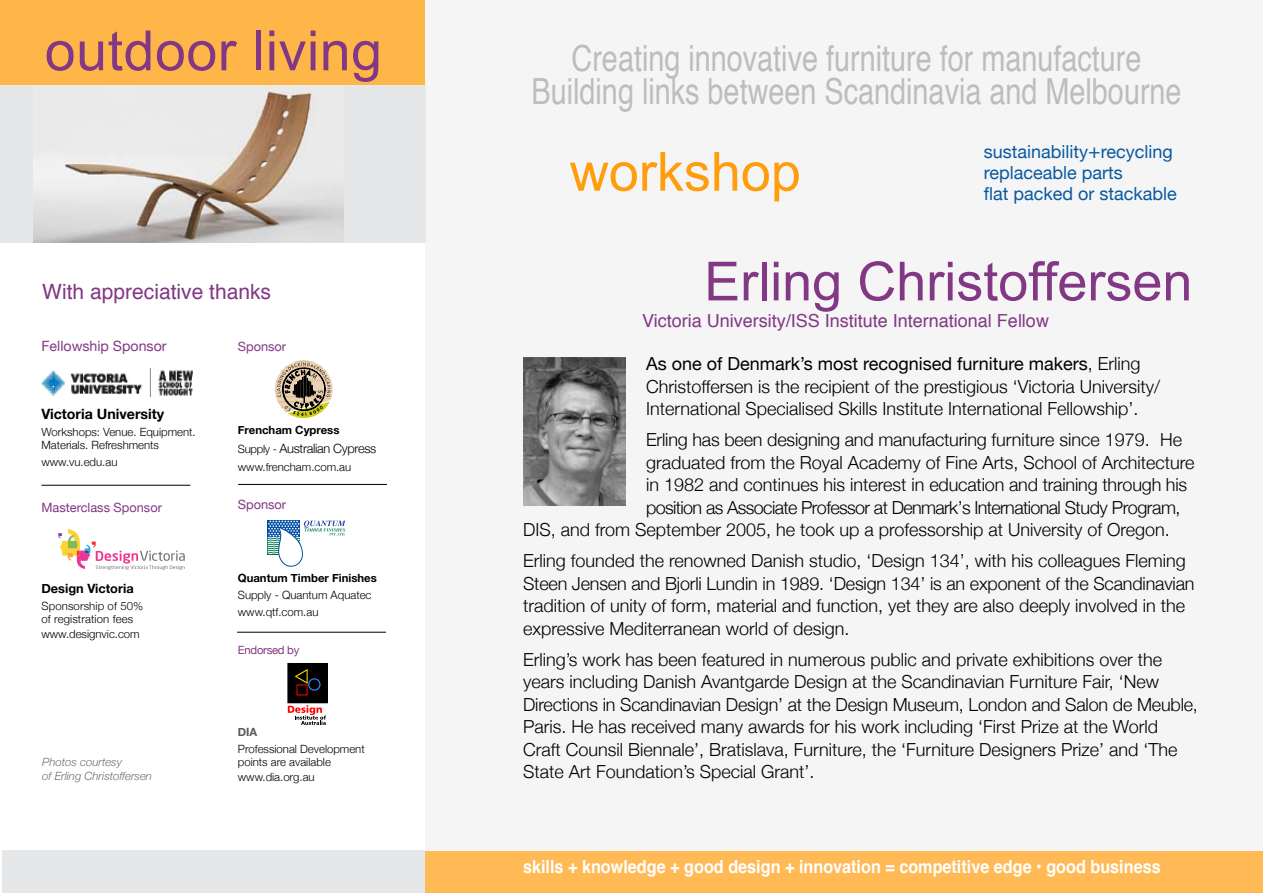
<style>
.page{position:relative;width:1263px;height:893px;background:#fff}
.page>*{position:absolute;margin:0;border:0;box-sizing:border-box;transform-origin:0 0}
.t1{font:55.5px "Arial";letter-spacing:.01em;color:#823884}
.t2{font:54px "Arial";color:#823884}
.t3{font:54px "Arial";color:#ff9d0c}
.t4{font:36px/33px "Helvetica";color:#bcbdc0;text-align:center;scale:.8 1}
.t5{font:21px "Helvetica";color:#823884}
.t6{font:300 18px/22.5px "Helvetica Neue";color:#000}
.t7{font:700 18px "Helvetica";color:#fff;scale:.9 1}
.t8{font:300 18px "Helvetica Neue";letter-spacing:-.035em;color:#000}
.t9{font:18px/21px "Helvetica Neue";color:#0859a0}
.t10{font:18px "Helvetica";color:#823884}
.t11{font:700 14.25px "Helvetica Neue";color:#000}
.t12{font:14.25px "Helvetica Neue";color:#823884}
.t13{font:12.75px "Helvetica Neue";color:#823884}
.t14{font:300 12.75px "Helvetica Neue";letter-spacing:-.025em;color:#000}
.t15{font:700 12.75px "Helvetica Neue";color:#000}
.t16{font:300 11.4px/12.8px "Helvetica Neue";color:#000}
.t17{font:700 11.4px "Helvetica Neue";color:#000}
.t18{font:italic 300 11.4px/13.6px "Helvetica Neue";color:#6d6f71}
.t19{font:11.4px "Helvetica Neue";letter-spacing:-.025em;color:#823884}
.t20{font:700 11.4px "Helvetica Neue";color:#58595b}
.s1{font-size:11.4px}
.s2{font-size:21px}
.s3{font-weight:400}
</style>
<div class="page">
<div style="left:2px;top:850px;width:423px;height:43px;background:#e6e7e8"></div>
<div style="left:425px;top:850px;width:838px;height:43px;background:#ffba55"></div>
<div style="left:0;top:0;width:427px;height:87px;background:#ffb649"></div>
<div style="left:425px;top:0;width:838px;height:850px;background:#f5f5f6"></div>
<img style="left:524px;top:357px;width:102px;height:148px">
<img style="left:32px;top:85px;width:312px;height:157px">
<div style="left:344px;top:85px;width:81px;height:157px;background:#e6e7e8"></div>
<div style="left:0;top:85px;width:32px;height:157px;background:#e6e7e8"></div>
<hr style="left:41px;top:485px;width:149px;height:1px;background:#000">
<img style="left:41px;top:369px;width:152px;height:28px">
<svg style="left:58px;top:529px;width:127px;height:41px"></svg>
<svg style="left:288px;top:705px;width:38px;height:20px"></svg>
<div style="left:288px;top:663px;width:39px;height:40px;background:#000"></div>
<svg style="left:295px;top:669px;width:26px;height:26px"></svg>
<svg style="left:268px;top:520px;width:32px;height:1px"></svg>
<svg style="left:267px;top:521px;width:79px;height:46px"></svg>
<svg style="left:275px;top:360px;width:58px;height:58px"></svg>
<hr style="left:238px;top:484px;width:149px;height:1px;background:#000">
<hr style="left:237px;top:632px;width:149px;height:1px;background:#000">
<h1 class="t1" style="left:45px;top:14px;width:339px">outdoor living</h1>
<p class="t5" style="left:42px;top:275px;width:230px">With appreciative thanks</p>
<p class="t13" style="left:238px;top:339px;width:50px">Sponsor</p>
<p class="t12" style="left:41px;top:338px;width:127px">Fellowship Sponsor</p>
<p class="t11" style="left:41px;top:405px;width:124px">Victoria University</p>
<p class="t16" style="left:41px;top:426px;width:156px">Workshops: Venue. Equipment.<br>Materials. Refreshments</p>
<p class="t16" style="left:41px;top:455px;width:77px">www.vu.edu.au</p>
<p class="t13" style="left:41px;top:500px;width:122px">Masterclass Sponsor</p>
<p class="t15" style="left:41px;top:581px;width:94px">Design Victoria</p>
<p class="t16" style="left:41px;top:599px;width:103px">Sponsorship of 50% of registration fees</p>
<p class="t16" style="left:41px;top:628px;width:100px">www.designvic.com</p>
<p class="t18" style="left:42px;top:755px;width:111px">Photos courtesy<br>of Erling Christoffersen</p>
<p class="t17" style="left:238px;top:423px;width:103px">Frencham Cypress</p>
<p class="t14" style="left:238px;top:441px;width:140px"><span class="s1">Supply -</span> Australian Cypress</p>
<p class="t16" style="left:238px;top:460px;width:115px">www.frencham.com.au</p>
<p class="t13" style="left:238px;top:497px;width:50px">Sponsor</p>
<p class="t17" style="left:238px;top:571px;width:140px">Quantum Timber Finishes</p>
<p class="t16" style="left:238px;top:586px;width:135px;line-height:16.8px">Supply - Quantum Aquatec www.qtf.com.au</p>
<p class="t19" style="left:238px;top:644px;width:63px">Endorsed by</p>
<p class="t20" style="left:238px;top:725px;width:21px">DIA</p>
<p class="t16" style="left:238px;top:742px;width:128px">Professional Development points are available</p>
<p class="t16" style="left:238px;top:771px;width:78px">www.dia.org.au</p>
<h3 class="t4" style="left:531px;top:43px;width:814px">Creating innovative furniture for manufacture<br>Building links between Scandinavia and Melbourne</h3>
<h2 class="t3" style="left:570px;top:136px;width:233px">workshop</h2>
<p class="t9" style="left:984px;top:141px;width:195px">sustainability<span class="s2">+</span>recycling replaceable parts<br>flat packed or stackable</p>
<h2 class="t2" style="left:704px;top:246px;width:490px">Erling Christoffersen</h2>
<p class="t10" style="left:642px;top:307px;width:408px">Victoria University/ISS Institute International Fellow</p>
<p class="t6" style="left:646px;top:352px;width:516px"><span class="s3">As one of Denmark’s most recognised furniture makers</span>, Erling<br>Christoffersen is the recipient of the prestigious ‘Victoria University/<br>International Specialised Skills Institute International Fellowship’.</p>
<p class="t6" style="left:646px;top:428px;width:537px">Erling has been designing and manufacturing furniture since 1979. He</p>
<p class="t6" style="left:646px;top:451px;width:550px">graduated from the Royal Academy of Fine Arts, School of Architecture</p>
<p class="t6" style="left:646px;top:473px;width:543px">in 1982 and continues his interest in education and training through his</p>
<p class="t8" style="left:646px;top:496px;width:536px">position as Associate Professor at Denmark’s International Study Program,</p>
<p class="t6" style="left:523px;top:518px;width:648px">DIS, and from September 2005, he took up a professorship at University of Oregon.</p>
<p class="t6" style="left:523px;top:549px;width:673px">Erling founded the renowned Danish studio, ‘Design 134’, with his colleagues Fleming Steen Jensen and Bjorli Lundin in 1989. ‘Design 134’ is an exponent of the Scandinavian tradition of unity of form, material and function, yet they are also deeply involved in the expressive Mediterranean world of design.</p>
<p class="t6" style="left:523px;top:648px;width:676px">Erling’s work has been featured in numerous public and private exhibitions over the years including Danish Avantgarde Design at the Scandinavian Furniture Fair, ‘New Directions in Scandinavian Design’ at the Design Museum, London and Salon de Meuble, Paris. He has received many awards for his work including ‘First Prize at the World Craft Counsil Biennale’, Bratislava, Furniture, the ‘Furniture Designers Prize’ and ‘The State Art Foundation’s Special Grant’.</p>
<p class="t7" style="left:523px;top:852px;width:710px">skills + knowledge + good design + innovation = competitive edge • good business</p>
</div>
